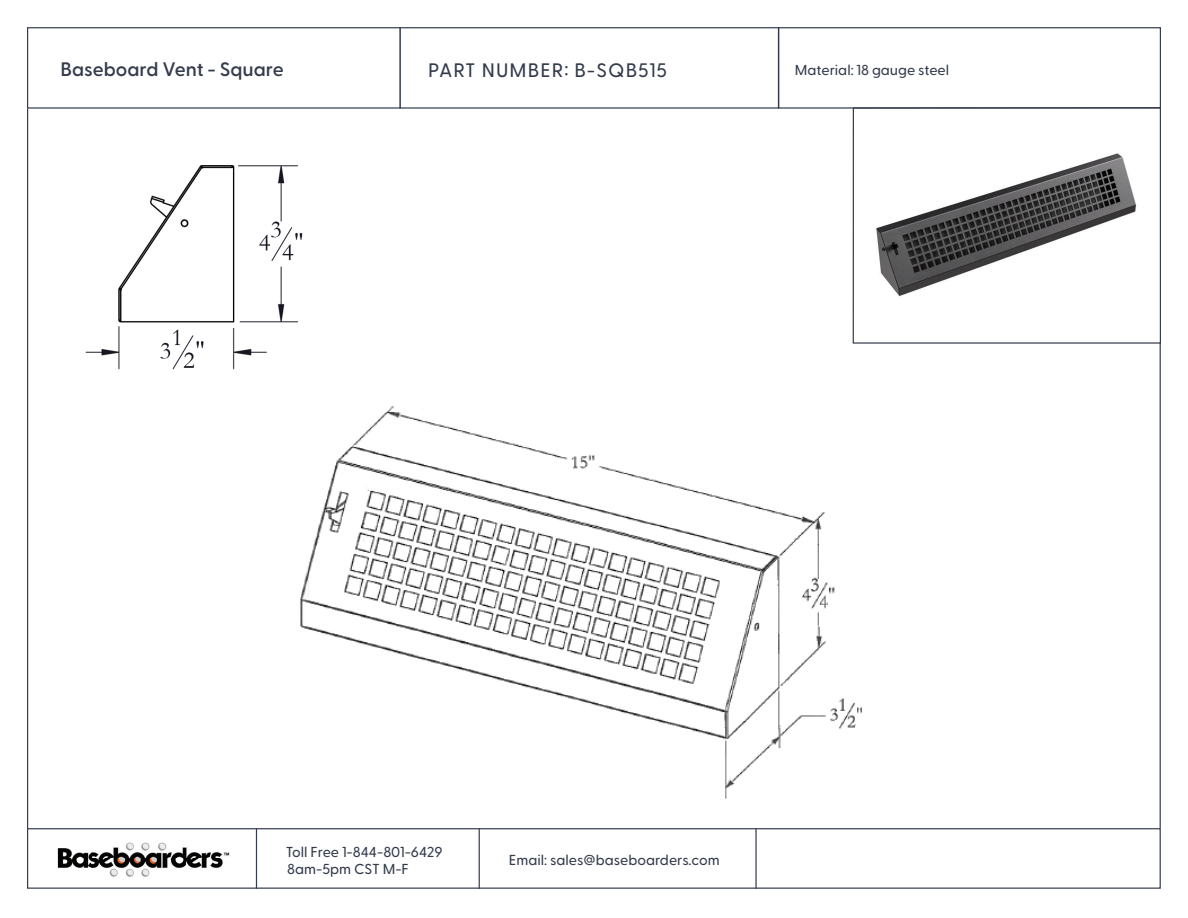
<style>
.page{position:relative;width:1188px;height:918px;background:#fff}
.page>*{position:absolute;margin:0;border:0;box-sizing:border-box;transform-origin:0 0}
.t1{font:600 19.5px "Greycliff CF";color:#343b4c}
.t2{font:500 19.5px "Greycliff CF";letter-spacing:.06em;color:#343b4c}
.t3{font:500 14.4px/17.7px "Greycliff CF";color:#343b4c}
</style>
<div class="page">
<div style="left:27px;top:828px;width:1134px;height:61px;border:1px solid #343b4c"></div>
<hr style="left:27px;top:109px;width:1px;height:719px;background:#343b4c">
<hr style="left:1160px;top:109px;width:1px;height:719px;background:#343b4c">
<hr style="left:399px;top:27px;width:2px;height:82px;background:#343b4c">
<hr style="left:778px;top:27px;width:1px;height:82px;background:#343b4c">
<img style="left:57px;top:842px;width:173px;height:35px">
<div style="left:853px;top:107px;width:308px;height:237px;border:1px solid #343b4c"></div>
<hr style="left:256px;top:828px;width:1px;height:61px;background:#343b4c">
<hr style="left:479px;top:828px;width:1px;height:61px;background:#343b4c">
<hr style="left:755px;top:828px;width:2px;height:61px;background:#343b4c">
<div style="left:27px;top:27px;width:1134px;height:82px;border:1px solid #343b4c"></div>
<img style="left:85px;top:165px;width:218px;height:205px">
<img style="left:876px;top:153px;width:261px;height:144px">
<img style="left:300px;top:406px;width:562px;height:393px">
<h1 class="t1" style="left:61px;top:54px;width:225px">Baseboard Vent - Square</h1>
<h1 class="t2" style="left:428px;top:56px;width:240px">PART NUMBER: B-SQB515</h1>
<p class="t3" style="left:795px;top:60px;width:156px">Material: 18 gauge steel</p>
<p class="t3" style="left:286px;top:842px;width:158px">Toll Free 1-844-801-6429<br>8am-5pm CST M-F</p>
<p class="t3" style="left:509px;top:851px;width:212px">Email: sales@baseboarders.com</p>
</div>
